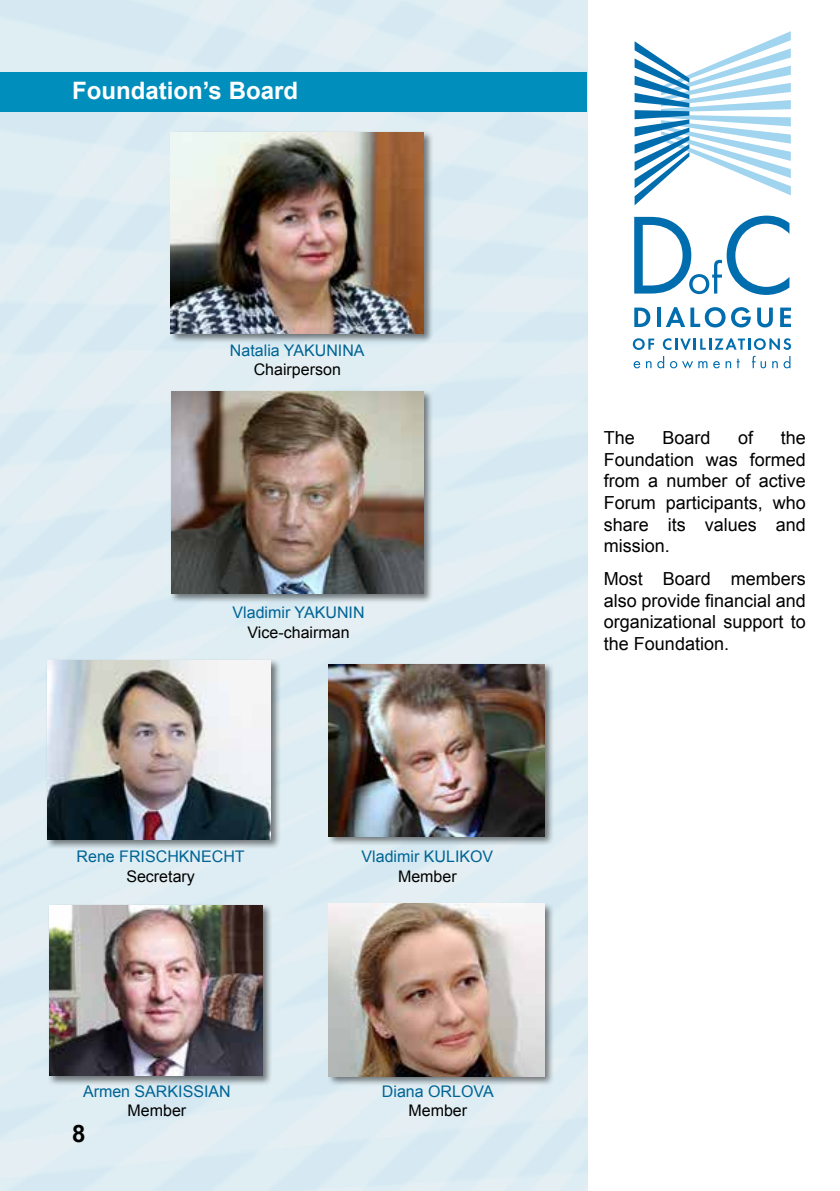
<style>
.page{position:relative;width:840px;height:1191px;background:#fff}
.page>*{position:absolute;margin:0;border:0;box-sizing:border-box;transform-origin:0 0}
.t1{font:700 24px "Arial";color:#fff}
.t2{font:700 24px "Arial";color:#000}
.t3{font:18px/21.6px "Arial";color:#000;text-align:justify}
.t4{font:16px "Arial";color:#006495}
.t5{font:16px "Arial";color:#000}
</style>
<div class="page">
<img style="left:0;top:0;width:587px;height:1191px">
<div style="left:0;top:72px;width:586px;height:39px;background:#008fbd"></div>
<div style="left:168px;top:130px;width:265px;height:214px;background:#000;opacity:.5"></div>
<img style="left:171px;top:132px;width:252px;height:202px">
<div style="left:169px;top:389px;width:264px;height:214px;background:#000;opacity:.5"></div>
<img style="left:171px;top:392px;width:252px;height:201px">
<div style="left:45px;top:658px;width:236px;height:191px;background:#000;opacity:.5"></div>
<img style="left:47px;top:660px;width:224px;height:179px">
<div style="left:326px;top:662px;width:228px;height:184px;background:#000;opacity:.5"></div>
<img style="left:329px;top:664px;width:215px;height:172px">
<div style="left:47px;top:903px;width:225px;height:182px;background:#000;opacity:.5"></div>
<img style="left:49px;top:905px;width:213px;height:170px">
<svg style="left:634px;top:307px;width:16px;height:20px"></svg>
<svg style="left:657px;top:307px;width:3px;height:20px"></svg>
<svg style="left:665px;top:307px;width:19px;height:20px"></svg>
<svg style="left:690px;top:307px;width:60px;height:20px"></svg>
<svg style="left:757px;top:307px;width:15px;height:20px"></svg>
<svg style="left:780px;top:307px;width:10px;height:20px"></svg>
<svg style="left:634px;top:216px;width:155px;height:79px"></svg>
<svg style="left:633px;top:361px;width:18px;height:7px"></svg>
<svg style="left:657px;top:361px;width:6px;height:7px"></svg>
<svg style="left:670px;top:361px;width:22px;height:8px"></svg>
<svg style="left:698px;top:361px;width:21px;height:7px"></svg>
<svg style="left:725px;top:361px;width:5px;height:7px"></svg>
<svg style="left:736px;top:359px;width:3px;height:9px"></svg>
<svg style="left:752px;top:356px;width:13px;height:12px"></svg>
<svg style="left:772px;top:361px;width:5px;height:7px"></svg>
<svg style="left:783px;top:356px;width:7px;height:12px"></svg>
<svg style="left:632px;top:338px;width:22px;height:12px"></svg>
<svg style="left:662px;top:338px;width:128px;height:12px"></svg>
<svg style="left:634px;top:31px;width:156px;height:174px"></svg>
<div style="left:326px;top:901px;width:228px;height:185px;background:#000;opacity:.5"></div>
<img style="left:329px;top:904px;width:215px;height:172px">
<h1 class="t1" style="left:72px;top:75px;width:227px">Foundation’s Board</h1>
<p class="t4" style="left:230px;top:340px;width:136px">Natalia YAKUNINA</p>
<p class="t5" style="left:253px;top:359px;width:89px">Chairperson</p>
<p class="t4" style="left:232px;top:602px;width:133px">Vladimir YAKUNIN</p>
<p class="t5" style="left:247px;top:621px;width:103px">Vice-chairman</p>
<p class="t4" style="left:76px;top:846px;width:170px">Rene FRISCHKNECHT</p>
<p class="t5" style="left:126px;top:865px;width:70px">Secretary</p>
<p class="t4" style="left:83px;top:1081px;width:149px">Armen SARKISSIAN</p>
<p class="t5" style="left:127px;top:1100px;width:60px">Member</p>
<h1 class="t2" style="left:72px;top:1117px;width:15px">8</h1>
<p class="t4" style="left:361px;top:846px;width:133px">Vladimir KULIKOV</p>
<p class="t5" style="left:398px;top:865px;width:60px">Member</p>
<p class="t4" style="left:381px;top:1081px;width:113px">Diana ORLOVA</p>
<p class="t5" style="left:408px;top:1100px;width:60px">Member</p>
<p class="t3" style="left:603px;top:427px;width:33px">The</p>
<p class="t3" style="left:662px;top:427px;width:50px">Board</p>
<p class="t3" style="left:737px;top:427px;width:17px">of</p>
<p class="t3" style="left:603px;top:427px;width:203px;text-indent:177px">the Foundation was formed from a number of active Forum participants, who share its values and mission.</p>
<p class="t3" style="left:603px;top:568px;width:203px">Most Board members also provide financial and organizational support to the Foundation.</p>
</div>
